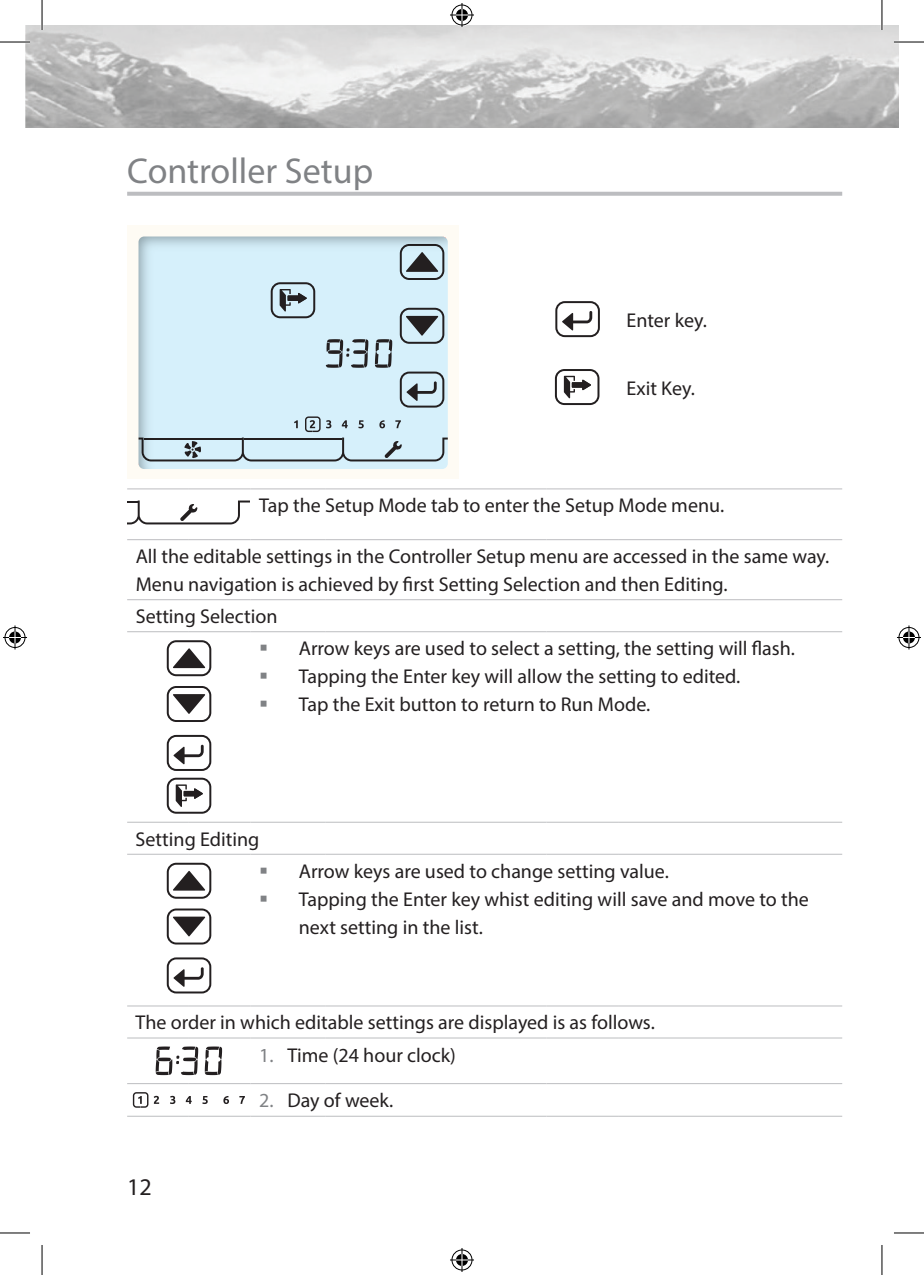
<style>
.page{position:relative;width:924px;height:1275px;background:#fff}
.page>*{position:absolute;margin:0;border:0;box-sizing:border-box;transform-origin:0 0}
.t1{font:36px "Myriad Pro";color:#808285}
.t2{font:24px "Myriad Pro";color:#231f20}
.t3{font:20px/28px "Myriad Pro";color:#231f20}
.s1{color:#808285}
</style>
<div class="page">
<img style="left:25px;top:25px;width:873px;height:102px">
<svg style="left:127px;top:192px;width:714px;height:4px;background:#c0c1c4"></svg>
<hr style="left:127px;top:488px;width:62px;height:1px;background:#bcbdc0">
<hr style="left:189px;top:488px;width:61px;height:1px;background:#bcbdc0">
<hr style="left:250px;top:488px;width:75px;height:1px;background:#bcbdc0">
<hr style="left:325px;top:488px;width:221px;height:1px;background:#bcbdc0">
<hr style="left:546px;top:488px;width:71px;height:1px;background:#bcbdc0">
<hr style="left:617px;top:488px;width:224px;height:1px;background:#bcbdc0">
<hr style="left:127px;top:539px;width:62px;height:1px;background:#bcbdc0">
<hr style="left:189px;top:539px;width:61px;height:1px;background:#bcbdc0">
<hr style="left:250px;top:539px;width:75px;height:1px;background:#bcbdc0">
<hr style="left:325px;top:539px;width:221px;height:1px;background:#bcbdc0">
<hr style="left:546px;top:539px;width:71px;height:1px;background:#bcbdc0">
<hr style="left:617px;top:539px;width:224px;height:1px;background:#bcbdc0">
<hr style="left:127px;top:599px;width:62px;height:1px;background:#bcbdc0">
<hr style="left:189px;top:599px;width:61px;height:1px;background:#bcbdc0">
<hr style="left:250px;top:599px;width:75px;height:1px;background:#bcbdc0">
<hr style="left:325px;top:599px;width:221px;height:1px;background:#bcbdc0">
<hr style="left:546px;top:599px;width:71px;height:1px;background:#bcbdc0">
<hr style="left:617px;top:599px;width:224px;height:1px;background:#bcbdc0">
<hr style="left:127px;top:631px;width:62px;height:1px;background:#bcbdc0">
<hr style="left:189px;top:631px;width:61px;height:1px;background:#bcbdc0">
<hr style="left:250px;top:631px;width:75px;height:1px;background:#bcbdc0">
<hr style="left:325px;top:631px;width:221px;height:1px;background:#bcbdc0">
<hr style="left:546px;top:631px;width:71px;height:1px;background:#bcbdc0">
<hr style="left:617px;top:631px;width:224px;height:1px;background:#bcbdc0">
<hr style="left:127px;top:821px;width:62px;height:1px;background:#bcbdc0">
<hr style="left:189px;top:821px;width:61px;height:1px;background:#bcbdc0">
<hr style="left:250px;top:821px;width:75px;height:1px;background:#bcbdc0">
<hr style="left:325px;top:821px;width:221px;height:1px;background:#bcbdc0">
<hr style="left:546px;top:821px;width:71px;height:1px;background:#bcbdc0">
<hr style="left:617px;top:821px;width:224px;height:1px;background:#bcbdc0">
<hr style="left:127px;top:853px;width:62px;height:1px;background:#bcbdc0">
<hr style="left:189px;top:853px;width:61px;height:1px;background:#bcbdc0">
<hr style="left:250px;top:853px;width:75px;height:1px;background:#bcbdc0">
<hr style="left:325px;top:853px;width:221px;height:1px;background:#bcbdc0">
<hr style="left:546px;top:853px;width:71px;height:1px;background:#bcbdc0">
<hr style="left:617px;top:853px;width:224px;height:1px;background:#bcbdc0">
<hr style="left:127px;top:1005px;width:62px;height:1px;background:#bcbdc0">
<hr style="left:189px;top:1005px;width:61px;height:1px;background:#bcbdc0">
<hr style="left:250px;top:1005px;width:75px;height:1px;background:#bcbdc0">
<hr style="left:325px;top:1005px;width:221px;height:1px;background:#bcbdc0">
<hr style="left:546px;top:1005px;width:71px;height:1px;background:#bcbdc0">
<hr style="left:617px;top:1005px;width:224px;height:1px;background:#bcbdc0">
<hr style="left:127px;top:1037px;width:62px;height:1px;background:#bcbdc0">
<hr style="left:189px;top:1037px;width:61px;height:1px;background:#bcbdc0">
<hr style="left:250px;top:1037px;width:75px;height:1px;background:#bcbdc0">
<hr style="left:325px;top:1037px;width:221px;height:1px;background:#bcbdc0">
<hr style="left:546px;top:1037px;width:71px;height:1px;background:#bcbdc0">
<hr style="left:617px;top:1037px;width:224px;height:1px;background:#bcbdc0">
<hr style="left:127px;top:1083px;width:62px;height:1px;background:#bcbdc0">
<hr style="left:189px;top:1083px;width:61px;height:1px;background:#bcbdc0">
<hr style="left:250px;top:1083px;width:75px;height:1px;background:#bcbdc0">
<hr style="left:325px;top:1083px;width:221px;height:1px;background:#bcbdc0">
<hr style="left:546px;top:1083px;width:71px;height:1px;background:#bcbdc0">
<hr style="left:617px;top:1083px;width:224px;height:1px;background:#bcbdc0">
<hr style="left:127px;top:1115px;width:62px;height:1px;background:#bcbdc0">
<hr style="left:189px;top:1115px;width:61px;height:1px;background:#bcbdc0">
<hr style="left:250px;top:1115px;width:75px;height:1px;background:#bcbdc0">
<hr style="left:325px;top:1115px;width:221px;height:1px;background:#bcbdc0">
<hr style="left:546px;top:1115px;width:71px;height:1px;background:#bcbdc0">
<hr style="left:617px;top:1115px;width:224px;height:1px;background:#bcbdc0">
<svg style="left:127px;top:226px;width:331px;height:253px;background:#d0e4ec"></svg>
<div style="left:555px;top:301px;width:44px;height:36px;border:2px solid #231f20;border-radius:9px"></div>
<svg style="left:562px;top:311px;width:30px;height:19px"></svg>
<svg style="left:554px;top:369px;width:45px;height:36px"></svg>
<svg style="left:127px;top:500px;width:122px;height:24px"></svg>
<div style="left:167px;top:735px;width:44px;height:36px;border:2px solid #231f20;border-radius:9px"></div>
<svg style="left:173px;top:745px;width:30px;height:19px"></svg>
<svg style="left:167px;top:640px;width:44px;height:36px"></svg>
<svg style="left:167px;top:686px;width:44px;height:36px"></svg>
<svg style="left:167px;top:777px;width:44px;height:36px"></svg>
<div style="left:167px;top:957px;width:44px;height:36px;border:2px solid #231f20;border-radius:9px"></div>
<svg style="left:173px;top:967px;width:30px;height:19px"></svg>
<svg style="left:167px;top:862px;width:44px;height:36px"></svg>
<svg style="left:167px;top:908px;width:44px;height:36px"></svg>
<svg style="left:205px;top:1046px;width:17px;height:29px"></svg>
<svg style="left:156px;top:1046px;width:42px;height:29px"></svg>
<svg style="left:133px;top:1092px;width:15px;height:15px"></svg>
<svg style="left:154px;top:1095px;width:5px;height:8px"></svg>
<svg style="left:170px;top:1095px;width:5px;height:9px"></svg>
<svg style="left:202px;top:1096px;width:6px;height:8px"></svg>
<svg style="left:223px;top:1096px;width:6px;height:8px"></svg>
<svg style="left:239px;top:1096px;width:6px;height:7px"></svg>
<svg style="left:186px;top:1096px;width:5px;height:7px"></svg>
<hr style="left:0;top:41px;width:30px;height:2px;background:#fff">
<hr style="left:893px;top:41px;width:30px;height:2px;background:#fff">
<hr style="left:41px;top:0;width:2px;height:30px;background:#fff">
<hr style="left:880px;top:0;width:2px;height:30px;background:#fff">
<hr style="left:0;top:42px;width:30px;height:1px;background:#000">
<hr style="left:893px;top:42px;width:30px;height:1px;background:#000">
<hr style="left:0;top:1232px;width:30px;height:1px;background:#000">
<hr style="left:893px;top:1232px;width:30px;height:1px;background:#000">
<hr style="left:42px;top:0;width:1px;height:30px;background:#000">
<hr style="left:42px;top:1245px;width:1px;height:30px;background:#000">
<hr style="left:881px;top:0;width:1px;height:30px;background:#000">
<hr style="left:881px;top:1245px;width:1px;height:30px;background:#000">
<svg style="left:450px;top:3px;width:24px;height:24px"></svg>
<svg style="left:450px;top:1248px;width:24px;height:24px"></svg>
<svg style="left:3px;top:625px;width:24px;height:24px"></svg>
<svg style="left:897px;top:625px;width:23px;height:24px"></svg>
<h1 class="t1" style="left:127px;top:149px;width:247px">Controller Setup</h1>
<p class="t3" style="left:626px;top:305px;width:82px">Enter key.</p>
<p class="t3" style="left:626px;top:373px;width:70px">Exit Key.</p>
<p class="t3" style="left:259px;top:491px;width:466px">Tap the Setup Mode tab to enter the Setup Mode menu.</p>
<p class="t3" style="left:136px;top:542px;width:694px">All the editable settings in the Controller Setup menu are accessed in the same way.<br>Menu navigation is achieved by first Setting Selection and then Editing.</p>
<p class="t3" style="left:136px;top:602px;width:143px">Setting Selection</p>
<p class="t3" style="left:298px;top:634px;width:497px">Arrow keys are used to select a setting, the setting will flash.<br>Tapping the Enter key will allow the setting to edited.<br>Tap the Exit button to return to Run Mode.</p>
<p class="t3" style="left:135px;top:824px;width:125px">Setting Editing</p>
<p class="t3" style="left:299px;top:856px;width:511px">Arrow keys are used to change setting value.<br>Tapping the Enter key whist editing will save and move to the next setting in the list.</p>
<p class="t3" style="left:136px;top:1008px;width:520px">The order in which editable settings are displayed is as follows.</p>
<p class="t3" style="left:259px;top:1040px;width:198px"><span class="s1">1.</span> Time (24 hour clock)</p>
<p class="t3" style="left:259px;top:1086px;width:136px"><span class="s1">2.</span> Day of week.</p>
<p class="t2" style="left:127px;top:1172px;width:26px">12</p>
</div>
